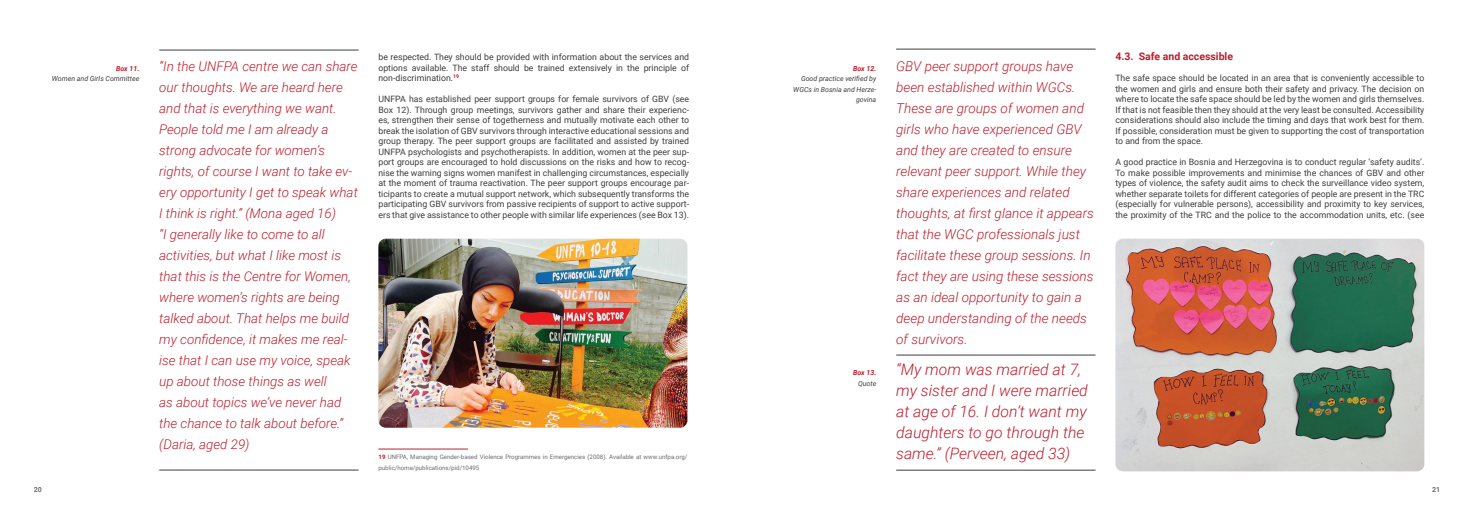
<style>
.page{position:relative;width:1474px;height:521px;background:#fff}
.page>*{position:absolute;margin:0;border:0;box-sizing:border-box;transform-origin:0 0}
.QUOTES{font:italic 300 15.75px/21px "Roboto";color:#be1d2c}
.QUOTES-2{font:italic 300 13.56px/21px "Roboto";color:#be1d2c}
.QUOTES-3{font:italic 300 13.39px/21px "Roboto";color:#be1d2c}
.NASLOV_2_90__Black{font:700 10.5px "Roboto";color:#be1d2c}
.BODY_90__Black{font:8.75px/10.5px "Roboto";color:#3e3e3f;text-align:justify}
.FOTO_OPIS_8_Italic_R{font:italic 7px/10.5px "Roboto";color:#3e3e3f;text-align:right}
.FOTO_OPIS_8_Italic_R-2{font:italic 700 7px "Roboto";color:#be1d2c}
.t1{font:700 7px "Roboto";color:#6c6d70}
.FUSNOTE_70__Black{font:6.12px "Roboto";color:#6c6d70}
.s1{font-weight:700;color:#be1d2c}
</style>
<div class="page">
<hr style="left:159px;top:50px;width:199px;height:1px;background:#3e3e3f">
<hr style="left:159px;top:470px;width:199px;height:1px;background:#3e3e3f">
<hr style="left:896px;top:49px;width:199px;height:1px;background:#3e3e3f">
<hr style="left:896px;top:355px;width:199px;height:1px;background:#3e3e3f">
<hr style="left:896px;top:470px;width:199px;height:1px;background:#3e3e3f">
<hr style="left:378px;top:449px;width:90px;height:1px;background:#be1d2c">
<img style="left:1115px;top:239px;width:309px;height:232px">
<img style="left:378px;top:239px;width:309px;height:189px">
<p class="FOTO_OPIS_8_Italic_R-2" style="left:116px;top:63px;width:25px">Box 11.</p>
<p class="FOTO_OPIS_8_Italic_R" style="left:52px;top:73px;width:89px">Women and Girls Committee</p>
<p class="QUOTES-3" style="left:159px;top:55px;width:200px">“In the UNFPA centre we can share our thoughts. We are heard here and that is everything we want.<br>People told me I am already a strong advocate for women’s rights, of course I want to take ev&shy;ery opportunity I get to speak what<br>I think is right.” (Mona aged 16)</p>
<p class="QUOTES-3" style="left:159px;top:223px;width:193px">“I generally like to come to all activities, but what I like most is that this is the Centre for Women, where women’s rights are being talked about. That helps me build my confidence, it makes me real&shy;ise that I can use my voice, speak up about those things as well<br>as about topics we’ve never had the chance to talk about before.” (Daria, aged 29)</p>
<p class="BODY_90__Black" style="left:378px;top:51px;width:312px">be respected. They should be provided with information about the services and options available. The staff should be trained extensively in the principle of non-discrimination.<sup>19</sup></p>
<p class="BODY_90__Black" style="left:378px;top:93px;width:312px">UNFPA has established peer support groups for female survivors of GBV (see Box 12). Through group meetings, survivors gather and share their experienc&shy;es, strengthen their sense of togetherness and mutually motivate each other to break the isolation of GBV survivors through interactive educational sessions and group therapy. The peer support groups are facilitated and assisted by trained UNFPA psychologists and psychotherapists. In addition, women at the peer sup&shy;port groups are encouraged to hold discussions on the risks and how to recog&shy;nise the warning signs women manifest in challenging circumstances, especially at the moment of trauma reactivation. The peer support groups encourage par&shy;ticipants to create a mutual support network, which subsequently transforms the participating GBV survivors from passive recipients of support to active support&shy;ers that give assistance to other people with similar life experiences (see Box 13).</p>
<p class="FOTO_OPIS_8_Italic_R-2" style="left:853px;top:63px;width:25px">Box 12.</p>
<p class="FOTO_OPIS_8_Italic_R" style="left:793px;top:73px;width:85px">Good practice verified by<br>WGCs in Bosnia and Herze&shy;govina</p>
<p class="FOTO_OPIS_8_Italic_R-2" style="left:853px;top:368px;width:25px">Box 13.</p>
<p class="FOTO_OPIS_8_Italic_R" style="left:858px;top:378px;width:20px">Quote</p>
<p class="QUOTES-2" style="left:896px;top:55px;width:199px">GBV peer support groups have been established within WGCs.<br>These are groups of women and girls who have experienced GBV and they are created to ensure relevant peer support. While they share experiences and related thoughts, at first glance it appears that the WGC professionals just facilitate these group sessions. In fact they are using these sessions as an ideal opportunity to gain a deep understanding of the needs of survivors.</p>
<p class="QUOTES" style="left:896px;top:358px;width:193px">“My mom was married at 7, my sister and I were married at age of 16. I don’t want my daughters to go through the</p>
<p class="FUSNOTE_70__Black" style="left:378px;top:453px;width:310px"><span class="s1">19</span> UNFPA, Managing Gender-based Violence Programmes in Emergencies (2008). Available at www.unfpa.org/</p>
<p class="QUOTES" style="left:896px;top:442px;width:175px">same.” (Perveen, aged 33)</p>
<p class="FUSNOTE_70__Black" style="left:378px;top:463px;width:102px">public/home/publications/pid/10495</p>
<p class="NASLOV_2_90__Black" style="left:1115px;top:49px;width:119px">4.3. Safe and accessible</p>
<p class="BODY_90__Black" style="left:1115px;top:72px;width:310px">The safe space should be located in an area that is conveniently accessible to the women and girls and ensure both their safety and privacy. The decision on where to locate the safe space should be led by the women and girls themselves.<br>If that is not feasible then they should at the very least be consulted. Accessibility considerations should also include the timing and days that work best for them.<br>If possible, consideration must be given to supporting the cost of transportation to and from the space.</p>
<p class="BODY_90__Black" style="left:1115px;top:156px;width:310px">A good practice in Bosnia and Herzegovina is to conduct regular ‘safety audits’.<br>To make possible improvements and minimise the chances of GBV and other types of violence, the safety audit aims to check the surveillance video system, whether separate toilets for different categories of people are present in the TRC (especially for vulnerable persons), accessibility and proximity to key services, the proximity of the TRC and the police to the accommodation units, etc. (see</p>
<p class="t1" style="left:34px;top:485px;width:10px">20</p>
<p class="t1" style="left:1432px;top:485px;width:10px">21</p>
</div>
